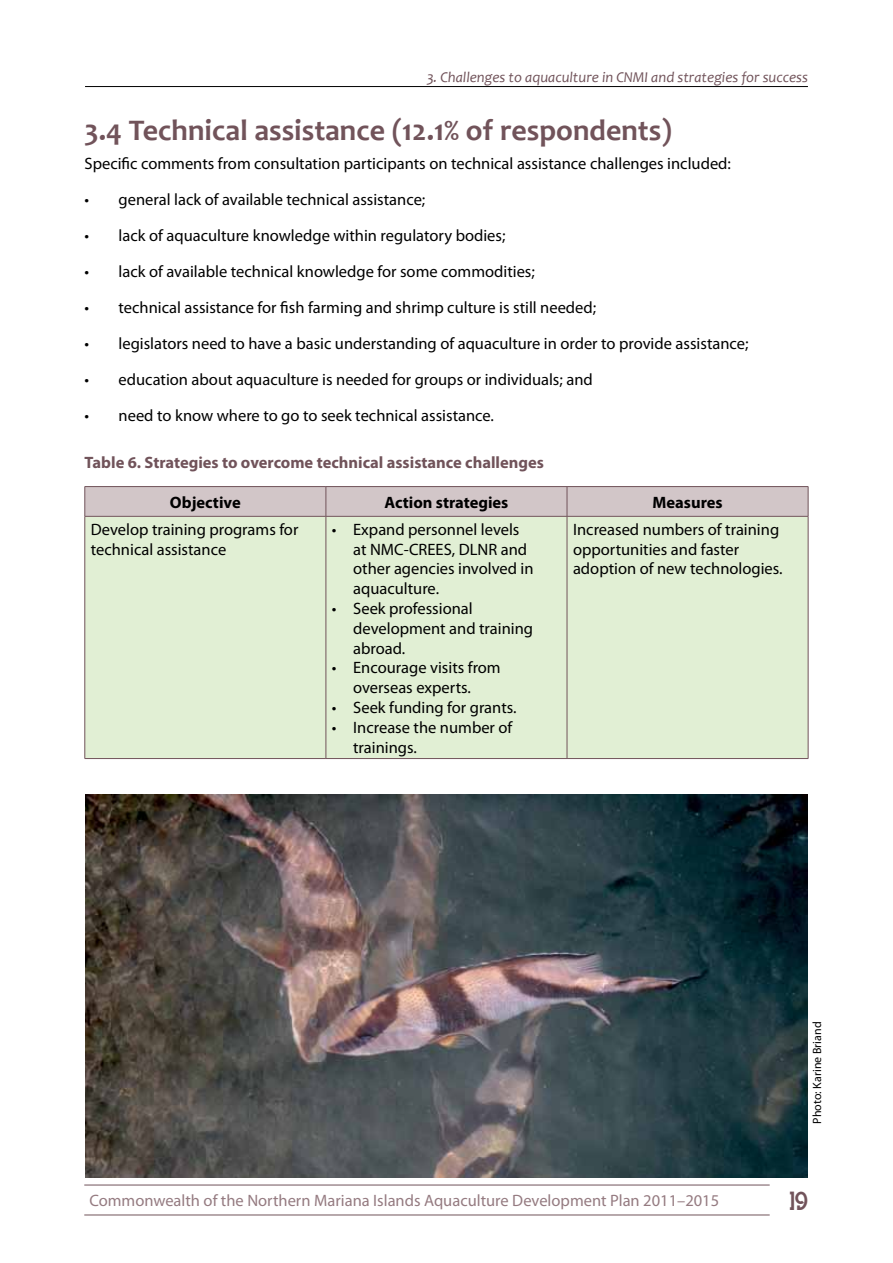
<style>
.page{position:relative;width:893px;height:1263px;background:#fff}
.page>*{position:absolute;margin:0;border:0;box-sizing:border-box;transform-origin:0 0}
.t1{font:700 30px "Candara";color:#71535a}
.t2{font:24px "Blue Plate Special NF";color:#71535a}
.t3{font:16.5px/19.8px "Myriad Pro";color:#000}
.t4{font:16.5px "Myriad Pro";color:#957b81}
.t5{font:700 16.5px "Myriad Pro";color:#71535a}
.t6{font:700 16.5px "Myriad Pro";color:#000}
.t7{font:italic 15px "Candara";color:#71535a}
.t8{font:12px "Myriad Pro";color:#000}
</style>
<div class="page">
<hr style="left:85px;top:86px;width:723px;height:1px;background:#000">
<hr style="left:84px;top:1185px;width:686px;height:1px;background:#71535a">
<hr style="left:84px;top:1215px;width:686px;height:1px;background:#71535a">
<div style="left:86px;top:517px;width:722px;height:241px;background:#e1efd4"></div>
<hr style="left:85px;top:486px;width:241px;height:1px;background:#71535a">
<hr style="left:326px;top:486px;width:241px;height:1px;background:#71535a">
<hr style="left:567px;top:486px;width:241px;height:1px;background:#71535a">
<svg style="left:85px;top:487px;width:724px;height:29px;background:#d0c4c6"></svg>
<hr style="left:85px;top:516px;width:241px;height:1px;background:#71535a">
<hr style="left:85px;top:516px;width:1px;height:242px;background:#71535a">
<hr style="left:326px;top:516px;width:241px;height:1px;background:#71535a">
<hr style="left:326px;top:516px;width:1px;height:242px;background:#71535a">
<hr style="left:567px;top:516px;width:241px;height:1px;background:#71535a">
<hr style="left:567px;top:516px;width:1px;height:242px;background:#71535a">
<hr style="left:808px;top:516px;width:1px;height:242px;background:#71535a">
<hr style="left:85px;top:758px;width:241px;height:1px;background:#71535a">
<hr style="left:326px;top:758px;width:241px;height:1px;background:#71535a">
<hr style="left:567px;top:758px;width:241px;height:1px;background:#71535a">
<img style="left:85px;top:795px;width:723px;height:383px">
<p class="t7" style="left:427px;top:68px;width:383px">3. Challenges to aquaculture in CNMI and strategies for success</p>
<h1 class="t1" style="left:85px;top:112px;width:589px">3.4 Technical assistance (12.1% of respondents)</h1>
<p class="t3" style="left:85px;top:153px;width:648px">Specific comments from consultation participants on technical assistance challenges included:</p>
<p class="t3" style="left:85px;top:189px;width:342px">• general lack of available technical assistance;</p>
<p class="t3" style="left:85px;top:225px;width:422px">• lack of aquaculture knowledge within regulatory bodies;</p>
<p class="t3" style="left:85px;top:261px;width:452px">• lack of available technical knowledge for some commodities;</p>
<p class="t3" style="left:85px;top:297px;width:513px">• technical assistance for fish farming and shrimp culture is still needed;</p>
<p class="t3" style="left:85px;top:333px;width:665px">• legislators need to have a basic understanding of aquaculture in order to provide assistance;</p>
<p class="t3" style="left:85px;top:369px;width:510px">• education about aquaculture is needed for groups or individuals; and</p>
<p class="t3" style="left:85px;top:405px;width:411px">• need to know where to go to seek technical assistance.</p>
<p class="t5" style="left:85px;top:452px;width:461px">Table 6. Strategies to overcome technical assistance challenges</p>
<p class="t6" style="left:170px;top:491px;width:72px">Objective</p>
<p class="t6" style="left:384px;top:491px;width:126px">Action strategies</p>
<p class="t6" style="left:652px;top:491px;width:72px">Measures</p>
<p class="t3" style="left:91px;top:519px;width:209px">Develop training programs for technical assistance</p>
<p class="t3" style="left:353px;top:519px;width:182px;text-indent:-21px">• Expand personnel levels at NMC-CREES, DLNR and other agencies involved in aquaculture.</p>
<p class="t3" style="left:353px;top:598px;width:181px;text-indent:-21px">• Seek professional development and training abroad.</p>
<p class="t3" style="left:332px;top:658px;width:170px;text-align:center">• Encourage visits from overseas experts.</p>
<p class="t3" style="left:332px;top:697px;width:186px">• Seek funding for grants.</p>
<p class="t3" style="left:353px;top:717px;width:161px;text-indent:-21px">• Increase the number of trainings.</p>
<p class="t3" style="left:573px;top:519px;width:211px">Increased numbers of training opportunities and faster adoption of new technologies.</p>
<p class="t8" style="left:810px;top:1124px;width:104px;rotate:-90deg">Photo: Karine Briand</p>
<p class="t4" style="left:89px;top:1190px;width:631px">Commonwealth of the Northern Mariana Islands Aquaculture Development Plan 2011–2015</p>
<h2 class="t2" style="left:789px;top:1185px;width:20px">19</h2>
</div>
